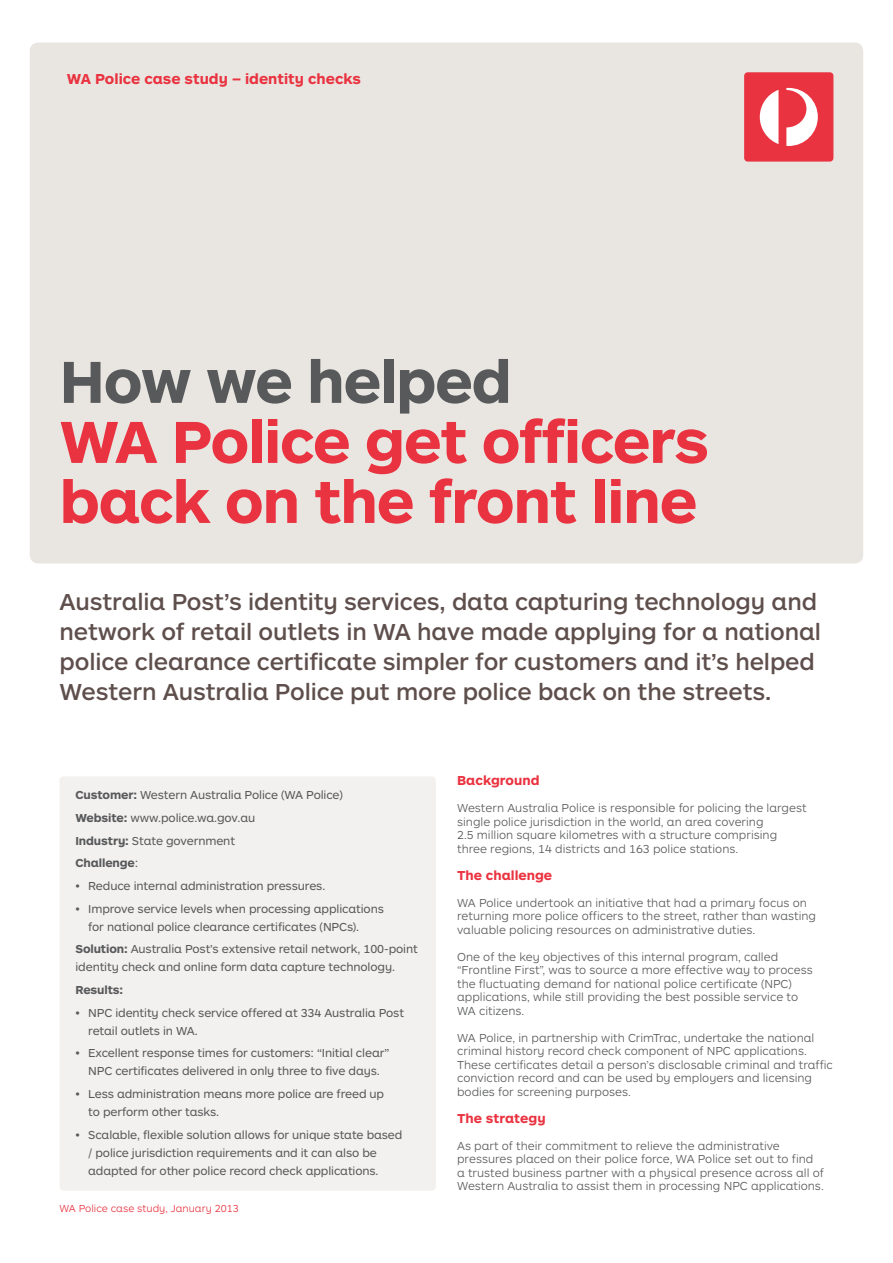
<style>
.page{position:relative;width:893px;height:1263px;background:#fff}
.page>*{position:absolute;margin:0;border:0;box-sizing:border-box;transform-origin:0 0}
.t1{font:700 61.5px/60px "ARS Maquette Pro";letter-spacing:-.02em;color:#ea3340}
.t2{font:700 61.5px "ARS Maquette Pro";letter-spacing:-.02em;color:#58595b}
.t3{font:500 24px/30px "ARS Maquette Pro";letter-spacing:-.005em;color:#5e4f4c}
.t4{font:700 15px "ARS Maquette Pro";color:#ea3340}
.t5{font:700 13.5px "ARS Maquette Pro";color:#ea3340}
.t6{font:300 12px/13.5px "ARS Maquette Pro";color:#58595b}
.t7{font:12px/18px "ARS Maquette Pro";letter-spacing:-.01em;color:#58595b}
.t8{font:700 12px "ARS Maquette Pro";letter-spacing:-.01em;color:#58595b}
.t9{font:300 10.5px "ARS Maquette Pro";color:#ea3340}
.s1{font-weight:700}
</style>
<div class="page">
<div style="left:30px;top:43px;width:833px;height:520px;background:#e9e6e2;border-radius:9px"></div>
<div style="left:744px;top:72px;width:89px;height:90px;background:#ea3340;border-radius:4px"></div>
<svg style="left:760px;top:90px;width:18px;height:54px"></svg>
<svg style="left:786px;top:88px;width:32px;height:58px"></svg>
<div style="left:60px;top:776px;width:376px;height:415px;background:#f3f1ef;border-radius:4px"></div>
<p class="t4" style="left:67px;top:69px;width:296px">WA Police case study – identity checks</p>
<h1 class="t2" style="left:60px;top:341px;width:454px">How we helped</h1>
<h1 class="t1" style="left:60px;top:408px;width:651px">WA Police get officers back on the front line</h1>
<p class="t3" style="left:60px;top:586px;width:763px">Australia Post’s identity services, data capturing technology and network of retail outlets in WA have made applying for a national police clearance certificate simpler for customers and it’s helped Western Australia Police put more police back on the streets.</p>
<p class="t7" style="left:75px;top:783px;width:269px;line-height:22.6px"><span class="s1">Customer:</span> Western Australia Police (WA Police)<br><span class="s1">Website:</span> www.police.wa.gov.au<br><span class="s1">Industry:</span> State government<br><span class="s1">Challenge</span>:</p>
<p class="t7" style="left:75px;top:876px;width:251px">• Reduce internal administration pressures.</p>
<p class="t7" style="left:88px;top:899px;width:297px;text-indent:-13px">• Improve service levels when processing applications for national police clearance certificates (NPCs).</p>
<p class="t7" style="left:75px;top:940px;width:344px"><span class="s1">Solution:</span> Australia Post’s extensive retail network, 100-point identity check and online form data capture technology.</p>
<p class="t8" style="left:75px;top:982px;width:49px">Results:</p>
<p class="t7" style="left:88px;top:1003px;width:317px;text-indent:-13px">• NPC identity check service offered at 334 Australia Post retail outlets in WA.</p>
<p class="t7" style="left:75px;top:1044px;width:315px;text-align:center">• Excellent response times for customers: “Initial clear”<br>NPC certificates delivered in only three to five days.</p>
<p class="t7" style="left:88px;top:1084px;width:297px;text-indent:-13px">• Less administration means more police are freed up to perform other tasks.</p>
<p class="t7" style="left:88px;top:1125px;width:316px;text-indent:-13px">• Scalable, flexible solution allows for unique state based / police jurisdiction requirements and it can also be adapted for other police record check applications.</p>
<p class="t9" style="left:60px;top:1201px;width:181px">WA Police case study, January 2013</p>
<p class="t5" style="left:457px;top:772px;width:84px">Background</p>
<p class="t6" style="left:457px;top:801px;width:351px">Western Australia Police is responsible for policing the largest single police jurisdiction in the world, an area covering<br>2.5 million square kilometres with a structure comprising three regions, 14 districts and 163 police stations.</p>
<p class="t5" style="left:457px;top:866px;width:97px">The challenge</p>
<p class="t6" style="left:457px;top:895px;width:360px">WA Police undertook an initiative that had a primary focus on returning more police officers to the street, rather than wasting valuable policing resources on administrative duties.</p>
<p class="t6" style="left:457px;top:949px;width:357px">One of the key objectives of this internal program, called “Frontline First”, was to source a more effective way to process the fluctuating demand for national police certificate (NPC) applications, while still providing the best possible service to WA citizens.</p>
<p class="t6" style="left:457px;top:1030px;width:377px">WA Police, in partnership with CrimTrac, undertake the national criminal history record check component of NPC applications.<br>These certificates detail a person’s disclosable criminal and traffic conviction record and can be used by employers and licensing bodies for screening purposes.</p>
<p class="t5" style="left:457px;top:1109px;width:90px">The strategy</p>
<p class="t6" style="left:457px;top:1138px;width:368px">As part of their commitment to relieve the administrative pressures placed on their police force, WA Police set out to find a trusted business partner with a physical presence across all of Western Australia to assist them in processing NPC applications.</p>
</div>
